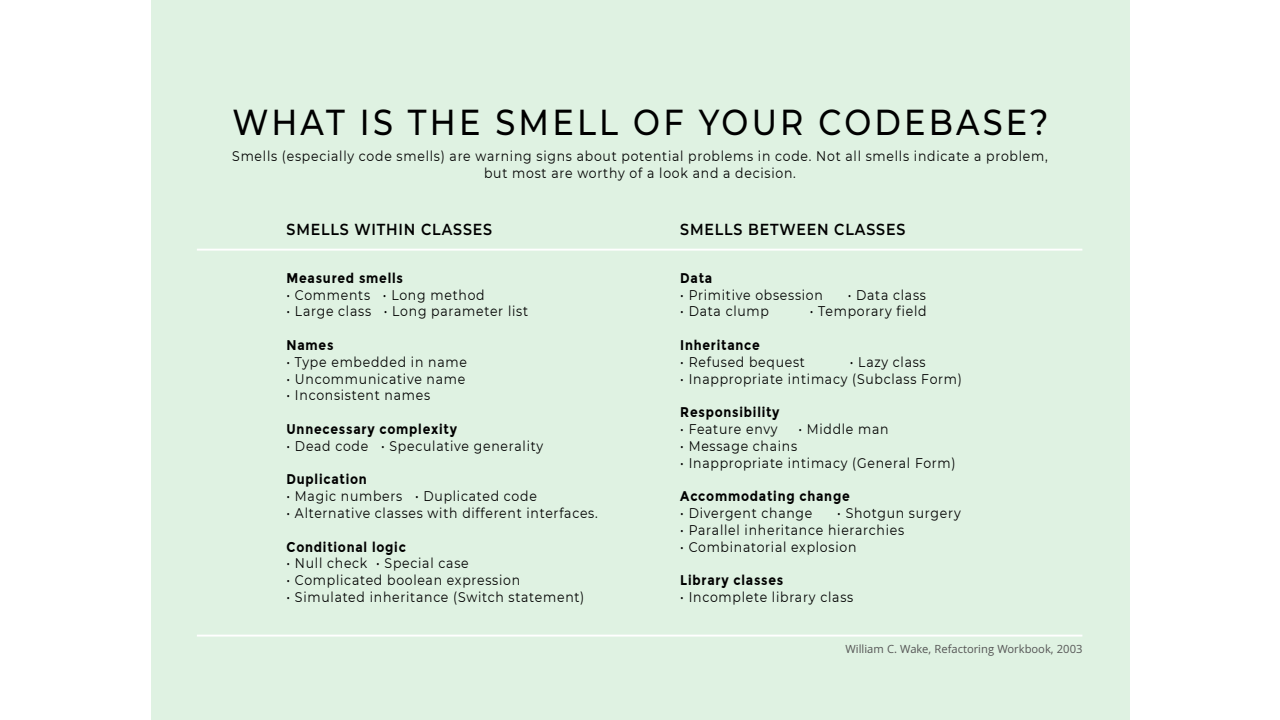
<style>
.page{position:relative;width:1280px;height:720px;background:#fff}
.page>*{position:absolute;margin:0;border:0;box-sizing:border-box;transform-origin:0 0}
.t1{font:500 36px "Montserrat";letter-spacing:.1em;color:#000;scale:.89 1}
.t2{font:600 16px "Montserrat";letter-spacing:.06em;color:#000;scale:.89 1}
.t3{font:14px/16.8px "Montserrat";letter-spacing:.06em;color:#000;text-align:center;scale:.89 1}
.t4{font:700 14px "Montserrat";letter-spacing:.06em;color:#000;scale:.89 1}
.t5{font:12px "Khula";color:#565656}
</style>
<div class="page">
<div style="left:151px;top:0;width:978px;height:720px;background:#dff2e2"></div>
<hr style="left:197px;top:635px;width:885px;height:2px;background:#fff">
<hr style="left:197px;top:249px;width:885px;height:2px;background:#fff">
<h1 class="t1" style="left:233px;top:97px;width:918px">WHAT IS THE SMELL OF YOUR CODEBASE?</h1>
<p class="t3" style="left:232px;top:148px;width:918px">Smells (especially code smells) are warning signs about potential problems in code. Not all smells indicate a problem, but most are worthy of a look and a decision.</p>
<p class="t2" style="left:287px;top:218px;width:233px">SMELLS WITHIN CLASSES</p>
<p class="t2" style="left:680px;top:218px;width:254px">SMELLS BETWEEN CLASSES</p>
<p class="t4" style="left:287px;top:269px;width:132px">Measured smells</p>
<p class="t3" style="left:287px;top:286px;width:224px">• Comments • Long method</p>
<p class="t3" style="left:287px;top:302px;width:273px">• Large class • Long parameter list</p>
<p class="t4" style="left:287px;top:337px;width:54px">Names</p>
<p class="t3" style="left:287px;top:353px;width:204px">• Type embedded in name</p>
<p class="t3" style="left:287px;top:370px;width:202px">• Uncommunicative name</p>
<p class="t3" style="left:287px;top:386px;width:163px">• Inconsistent names</p>
<p class="t4" style="left:287px;top:421px;width:193px">Unnecessary complexity</p>
<p class="t3" style="left:287px;top:437px;width:290px">• Dead code • Speculative generality</p>
<p class="t4" style="left:287px;top:471px;width:92px">Duplication</p>
<p class="t3" style="left:287px;top:487px;width:283px">• Magic numbers • Duplicated code</p>
<p class="t3" style="left:287px;top:504px;width:351px">• Alternative classes with different interfaces.</p>
<p class="t4" style="left:287px;top:538px;width:136px">Conditional logic</p>
<p class="t3" style="left:287px;top:554px;width:206px">• Null check • Special case</p>
<p class="t3" style="left:287px;top:571px;width:264px">• Complicated boolean expression</p>
<p class="t3" style="left:287px;top:588px;width:336px">• Simulated inheritance (Switch statement)</p>
<p class="t4" style="left:680px;top:269px;width:38px">Data</p>
<p class="t3" style="left:680px;top:286px;width:162px">• Primitive obsession</p>
<p class="t3" style="left:848px;top:286px;width:89px">• Data class</p>
<p class="t3" style="left:680px;top:302px;width:101px">• Data clump</p>
<p class="t3" style="left:810px;top:302px;width:133px">• Temporary field</p>
<p class="t4" style="left:680px;top:337px;width:91px">Inheritance</p>
<p class="t3" style="left:680px;top:353px;width:142px">• Refused bequest</p>
<p class="t3" style="left:850px;top:353px;width:87px">• Lazy class</p>
<p class="t3" style="left:680px;top:370px;width:318px">• Inappropriate intimacy (Subclass Form)</p>
<p class="t4" style="left:680px;top:404px;width:113px">Responsibility</p>
<p class="t3" style="left:680px;top:420px;width:111px">• Feature envy</p>
<p class="t3" style="left:798px;top:420px;width:103px">• Middle man</p>
<p class="t3" style="left:680px;top:437px;width:133px">• Message chains</p>
<p class="t3" style="left:680px;top:454px;width:311px">• Inappropriate intimacy (General Form)</p>
<p class="t4" style="left:680px;top:488px;width:192px">Accommodating change</p>
<p class="t3" style="left:680px;top:504px;width:150px">• Divergent change</p>
<p class="t3" style="left:837px;top:504px;width:140px">• Shotgun surgery</p>
<p class="t3" style="left:680px;top:521px;width:253px">• Parallel inheritance hierarchies</p>
<p class="t3" style="left:680px;top:538px;width:199px">• Combinatorial explosion</p>
<p class="t4" style="left:680px;top:572px;width:117px">Library classes</p>
<p class="t3" style="left:680px;top:588px;width:196px">• Incomplete library class</p>
<p class="t5" style="left:846px;top:642px;width:238px">William C. Wake, Refactoring Workbook, 2003</p>
</div>
